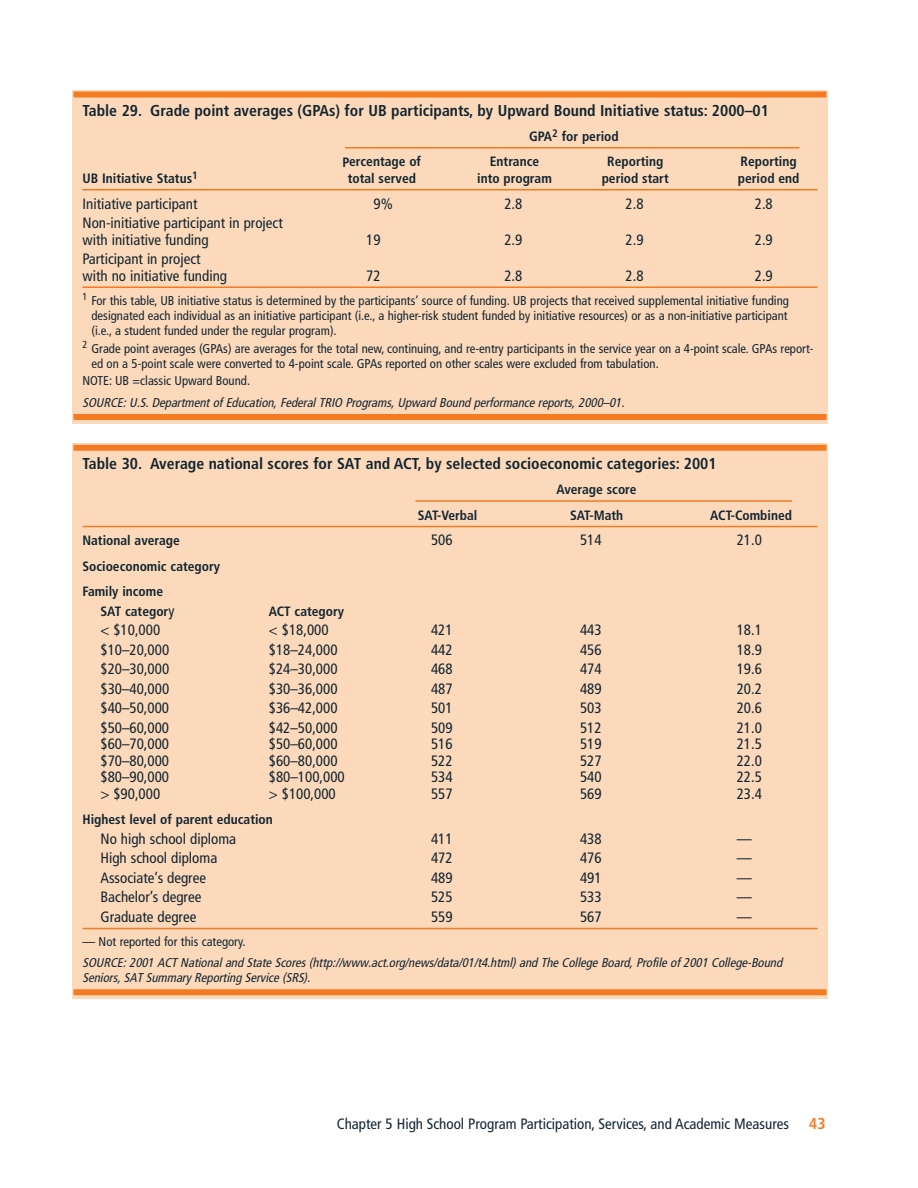
<style>
.page{position:relative;width:918px;height:1188px;background:#fff}
.page>*{position:absolute;margin:0;border:0;box-sizing:border-box;transform-origin:0 0}
.t1{font:700 condensed 15.75px "Frutiger";color:#112530}
.t2{font:700 condensed 15.75px "Frutiger";color:#f47b21}
.t3{font:condensed 15px/16.5px "Frutiger";color:#112530}
.t4{font:700 condensed 13.5px/25.5px "Frutiger";color:#112530}
.t5{font:condensed 12.75px/15px "Frutiger";color:#112530;text-align:justify}
.t6{font:italic condensed 12.75px/15px "Frutiger";color:#112530}
.s1{font-weight:400;font-size:15px}
</style>
<div class="page">
<div style="left:72px;top:90px;width:756px;height:333px;background:#fdd9bb"></div>
<div style="left:74px;top:92px;width:752px;height:6px;background:#f47b21"></div>
<hr style="left:345px;top:147px;width:455px;height:2px;background:#f47b21">
<hr style="left:82px;top:189px;width:736px;height:1px;background:#f47b21">
<hr style="left:82px;top:287px;width:736px;height:1px;background:#f47b21">
<div style="left:74px;top:414px;width:752px;height:6px;background:#f47b21"></div>
<div style="left:72px;top:443px;width:756px;height:556px;background:#fdd9bb"></div>
<div style="left:74px;top:445px;width:752px;height:6px;background:#f47b21"></div>
<hr style="left:416px;top:500px;width:376px;height:2px;background:#f47b21">
<hr style="left:82px;top:526px;width:736px;height:1px;background:#f47b21">
<hr style="left:82px;top:928px;width:736px;height:1px;background:#f47b21">
<div style="left:74px;top:989px;width:752px;height:6px;background:#f47b21"></div>
<p class="t1" style="left:82px;top:104px;width:688px">Table 29. Grade point averages (GPAs) for UB participants, by Upward Bound Initiative status: 2000–01</p>
<p class="t4" style="left:529px;top:125px;width:91px">GPA<sup>2</sup> for period</p>
<p class="t4" style="left:343px;top:150px;width:80px">Percentage of</p>
<p class="t4" style="left:490px;top:150px;width:51px">Entrance</p>
<p class="t4" style="left:607px;top:150px;width:58px">Reporting</p>
<p class="t4" style="left:741px;top:150px;width:58px">Reporting</p>
<p class="t4" style="left:82px;top:167px;width:117px">UB Initiative Status<sup>1</sup></p>
<p class="t4" style="left:348px;top:167px;width:70px">total served</p>
<p class="t4" style="left:477px;top:167px;width:76px">into program</p>
<p class="t4" style="left:602px;top:167px;width:69px">period start</p>
<p class="t4" style="left:738px;top:167px;width:63px">period end</p>
<p class="t3" style="left:82px;top:196px;width:117px">Initiative participant</p>
<p class="t3" style="left:373px;top:196px;width:21px">9%</p>
<p class="t3" style="left:504px;top:196px;width:19px">2.8</p>
<p class="t3" style="left:626px;top:196px;width:19px">2.8</p>
<p class="t3" style="left:755px;top:196px;width:19px">2.8</p>
<p class="t3" style="left:82px;top:216px;width:202px">Non-initiative participant in project with initiative funding</p>
<p class="t3" style="left:366px;top:232px;width:16px">19</p>
<p class="t3" style="left:504px;top:232px;width:19px">2.9</p>
<p class="t3" style="left:626px;top:232px;width:19px">2.9</p>
<p class="t3" style="left:755px;top:232px;width:19px">2.9</p>
<p class="t3" style="left:82px;top:252px;width:146px">Participant in project with no initiative funding</p>
<p class="t3" style="left:366px;top:268px;width:16px">72</p>
<p class="t3" style="left:504px;top:268px;width:19px">2.8</p>
<p class="t3" style="left:626px;top:268px;width:20px">2.8</p>
<p class="t3" style="left:755px;top:268px;width:19px">2.9</p>
<p class="t5" style="left:92px;top:294px;width:699px;text-indent:-9px"><sup>1</sup> For this table, UB initiative status is determined by the participants’ source of funding. UB projects that received supplemental initiative funding designated each individual as an initiative participant (i.e., a higher-risk student funded by initiative resources) or as a non-initiative participant (i.e., a student funded under the regular program).</p>
<p class="t5" style="left:92px;top:342px;width:724px;text-indent:-9px"><sup>2</sup> Grade point averages (GPAs) are averages for the total new, continuing, and re-entry participants in the service year on a 4-point scale. GPAs report&shy;ed on a 5-point scale were converted to 4-point scale. GPAs reported on other scales were excluded from tabulation.</p>
<p class="t5" style="left:82px;top:375px;width:169px">NOTE: UB =classic Upward Bound.</p>
<p class="t6" style="left:82px;top:396px;width:546px">SOURCE:U.S.Departmentof Education,FederalTRIO Programs,Upward Bound performance reports,2000–01.</p>
<p class="t1" style="left:82px;top:457px;width:636px">Table 30. Average national scores for SAT and ACT, by selected socioeconomic categories: 2001</p>
<p class="t4" style="left:557px;top:478px;width:82px">Average score</p>
<p class="t4" style="left:418px;top:503px;width:61px">SAT-Verbal</p>
<p class="t4" style="left:570px;top:503px;width:55px">SAT-Math</p>
<p class="t4" style="left:710px;top:503px;width:83px">ACT-Combined</p>
<p class="t4" style="left:83px;top:529px;width:99px">National average</p>
<p class="t3" style="left:431px;top:533px;width:23px">506</p>
<p class="t3" style="left:580px;top:533px;width:23px">514</p>
<p class="t3" style="left:737px;top:533px;width:27px">21.0</p>
<p class="t4" style="left:82px;top:554px;width:139px">Socioeconomic category<br>Family income</p>
<p class="t4" style="left:100px;top:599px;width:75px">SAT categor<span class="s1">y</span></p>
<p class="t4" style="left:269px;top:599px;width:77px">ACT category</p>
<p class="t3" style="left:100px;top:623px;width:61px">&lt; $10,000</p>
<p class="t3" style="left:269px;top:623px;width:61px">&lt; $18,000</p>
<p class="t3" style="left:431px;top:623px;width:23px">421</p>
<p class="t3" style="left:580px;top:623px;width:23px">443</p>
<p class="t3" style="left:737px;top:623px;width:27px">18.1</p>
<p class="t3" style="left:100px;top:643px;width:70px">$10–20,000</p>
<p class="t3" style="left:269px;top:643px;width:70px">$18–24,000</p>
<p class="t3" style="left:431px;top:643px;width:23px">442</p>
<p class="t3" style="left:580px;top:643px;width:23px">456</p>
<p class="t3" style="left:737px;top:643px;width:27px">18.9</p>
<p class="t3" style="left:100px;top:662px;width:70px">$20–30,000</p>
<p class="t3" style="left:269px;top:662px;width:70px">$24–30,000</p>
<p class="t3" style="left:431px;top:662px;width:23px">468</p>
<p class="t3" style="left:580px;top:662px;width:23px">474</p>
<p class="t3" style="left:737px;top:662px;width:27px">19.6</p>
<p class="t3" style="left:100px;top:682px;width:70px">$30–40,000</p>
<p class="t3" style="left:269px;top:682px;width:70px">$30–36,000</p>
<p class="t3" style="left:431px;top:682px;width:23px">487</p>
<p class="t3" style="left:580px;top:682px;width:23px">489</p>
<p class="t3" style="left:737px;top:682px;width:27px">20.2</p>
<p class="t3" style="left:100px;top:701px;width:70px">$40–50,000</p>
<p class="t3" style="left:269px;top:701px;width:70px">$36–42,000</p>
<p class="t3" style="left:431px;top:701px;width:23px">501</p>
<p class="t3" style="left:580px;top:701px;width:23px">503</p>
<p class="t3" style="left:737px;top:701px;width:27px">20.6</p>
<p class="t3" style="left:100px;top:721px;width:70px">$50–60,000</p>
<p class="t3" style="left:269px;top:721px;width:70px">$42–50,000</p>
<p class="t3" style="left:431px;top:721px;width:23px">509</p>
<p class="t3" style="left:580px;top:721px;width:23px">512</p>
<p class="t3" style="left:737px;top:721px;width:27px">21.0</p>
<p class="t3" style="left:100px;top:737px;width:70px">$60–70,000</p>
<p class="t3" style="left:269px;top:737px;width:70px">$50–60,000</p>
<p class="t3" style="left:431px;top:737px;width:23px">516</p>
<p class="t3" style="left:580px;top:737px;width:23px">519</p>
<p class="t3" style="left:737px;top:737px;width:27px">21.5</p>
<p class="t3" style="left:100px;top:754px;width:70px">$70–80,000</p>
<p class="t3" style="left:269px;top:754px;width:70px">$60–80,000</p>
<p class="t3" style="left:431px;top:754px;width:23px">522</p>
<p class="t3" style="left:580px;top:754px;width:23px">527</p>
<p class="t3" style="left:737px;top:754px;width:27px">22.0</p>
<p class="t3" style="left:100px;top:770px;width:70px">$80–90,000</p>
<p class="t3" style="left:269px;top:770px;width:77px">$80–100,000</p>
<p class="t3" style="left:431px;top:770px;width:23px">534</p>
<p class="t3" style="left:580px;top:770px;width:23px">540</p>
<p class="t3" style="left:737px;top:770px;width:27px">22.5</p>
<p class="t3" style="left:100px;top:787px;width:61px">&gt; $90,000</p>
<p class="t3" style="left:269px;top:787px;width:68px">&gt; $100,000</p>
<p class="t3" style="left:431px;top:787px;width:23px">557</p>
<p class="t3" style="left:580px;top:787px;width:23px">569</p>
<p class="t3" style="left:737px;top:787px;width:27px">23.4</p>
<p class="t4" style="left:82px;top:808px;width:192px">Highest level of parent education</p>
<p class="t3" style="left:100px;top:832px;width:137px">No high school diploma</p>
<p class="t3" style="left:431px;top:832px;width:23px">411</p>
<p class="t3" style="left:580px;top:831px;width:23px">438</p>
<p class="t3" style="left:737px;top:831px;width:16px">—</p>
<p class="t3" style="left:100px;top:851px;width:118px">High school diploma</p>
<p class="t3" style="left:431px;top:851px;width:23px">472</p>
<p class="t3" style="left:580px;top:851px;width:23px">476</p>
<p class="t3" style="left:737px;top:851px;width:16px">—</p>
<p class="t3" style="left:100px;top:870px;width:107px">Associate’s degree</p>
<p class="t3" style="left:431px;top:870px;width:23px">489</p>
<p class="t3" style="left:580px;top:870px;width:23px">491</p>
<p class="t3" style="left:737px;top:870px;width:16px">—</p>
<p class="t3" style="left:100px;top:890px;width:102px">Bachelor’s degree</p>
<p class="t3" style="left:431px;top:890px;width:23px">525</p>
<p class="t3" style="left:580px;top:890px;width:23px">533</p>
<p class="t3" style="left:737px;top:890px;width:16px">—</p>
<p class="t3" style="left:100px;top:910px;width:97px">Graduate degree</p>
<p class="t3" style="left:431px;top:910px;width:23px">559</p>
<p class="t3" style="left:580px;top:910px;width:23px">567</p>
<p class="t3" style="left:737px;top:910px;width:16px">—</p>
<p class="t5" style="left:82px;top:935px;width:164px">— Not reported for this category.</p>
<p class="t6" style="left:82px;top:956px;width:704px">SOURCE:2001 ACT Nationaland State Scores(http://www.act.org/news/data/01/t4.html)and The College Board,Profile of 2001 College-Bound<br>Seniors,SAT Summary Reporting Service (SRS).</p>
<p class="t3" style="left:337px;top:1117px;width:454px">Chapter 5 High School Program Participation, Services, and Academic Measures</p>
<p class="t2" style="left:809px;top:1118px;width:18px">43</p>
</div>
